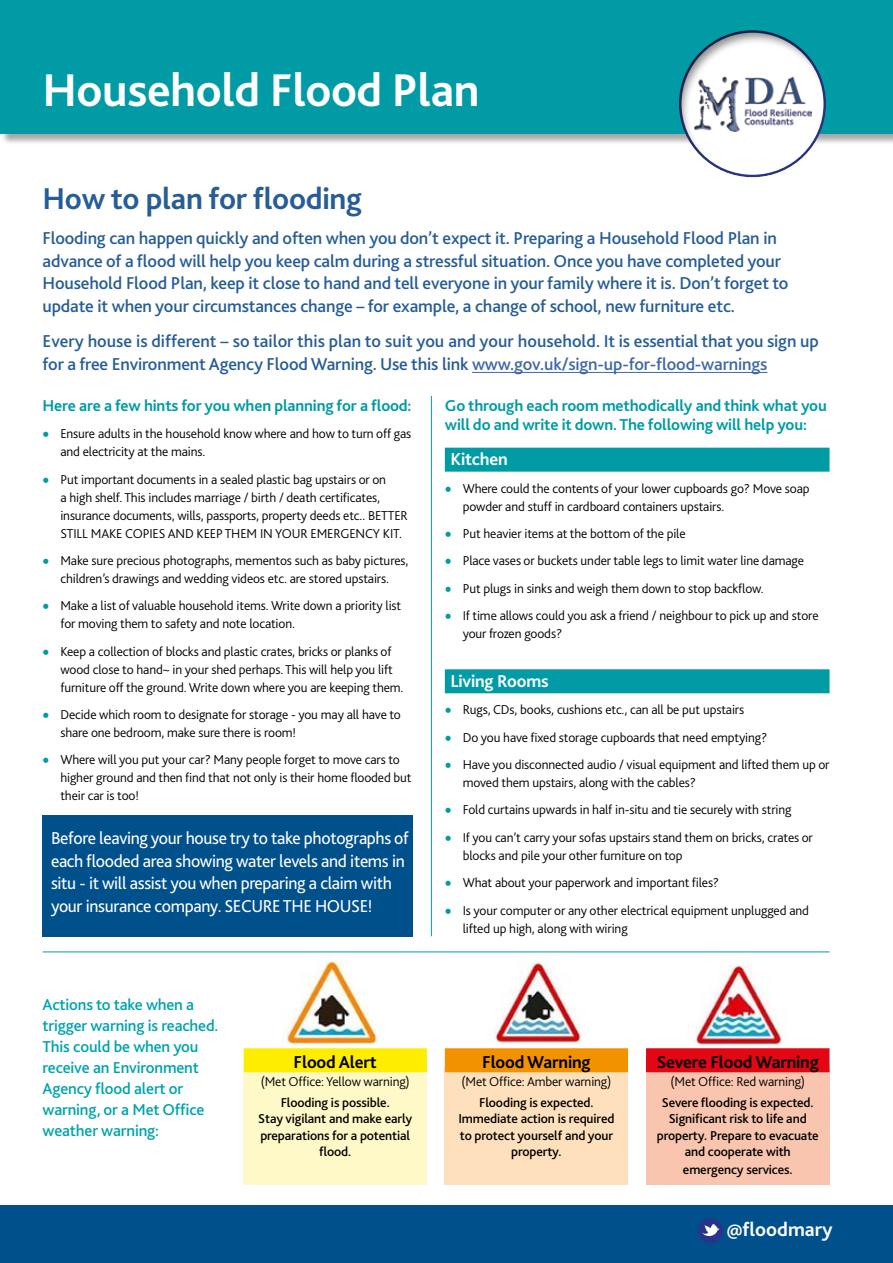
<style>
.page{position:relative;width:893px;height:1263px;background:#fff}
.page>*{position:absolute;margin:0;border:0;box-sizing:border-box;transform-origin:0 0}
.t1{font:700 48px "Bliss 2";letter-spacing:-.01em;color:#fff}
.t2{font:700 31.5px "Bliss 2";letter-spacing:-.01em;color:#275d96}
.t3{font:700 20.25px "Bliss 2";color:#fff}
.t4{font:500 18px/22.5px "Bliss 2";letter-spacing:-.01em;color:#275d96}
.t5{font:18px/22.5px "Bliss 2";letter-spacing:-.02em;color:#fff}
.t6{font:700 18px "Bliss 2";letter-spacing:-.01em;color:#000}
.t7{font:700 18px "Bliss 2";letter-spacing:-.01em;color:#fff}
.t8{font:700 16.5px/19.5px "Bliss 2";letter-spacing:-.01em;color:#009ba4}
.t9{font:500 16.5px/21px "Bliss 2";letter-spacing:-.01em;color:#00a3ad}
.t10{font:300 13.5px/18px "Bliss 2";letter-spacing:-.01em;color:#000}
.t11{font:500 13.5px/16.5px "Bliss 2";letter-spacing:-.01em;color:#000;text-align:center}
.s1{color:#3f68a5}
.s2{font-weight:700;font-size:21px;color:#009ba4}
</style>
<div class="page">
<div style="left:244px;top:1067px;width:183px;height:118px;background:#fff9c7"></div>
<div style="left:445px;top:1067px;width:183px;height:118px;background:#fee0bc"></div>
<div style="left:646px;top:1067px;width:183px;height:118px;background:#f9c5af"></div>
<div style="left:0;top:0;width:893px;height:145px;background:#000;opacity:.35"></div>
<div style="left:0;top:0;width:893px;height:134px;background:#009ba4"></div>
<hr style="left:472px;top:372px;width:295px;height:1px;background:#3f68a5">
<div style="left:43px;top:815px;width:370px;height:121px;background:#00508c"></div>
<div style="left:0;top:1205px;width:893px;height:58px;background:#00508c"></div>
<img style="left:283px;top:956px;width:94px;height:89px">
<img style="left:493px;top:956px;width:88px;height:87px">
<img style="left:695px;top:965px;width:90px;height:80px">
<div style="left:445px;top:448px;width:384px;height:24px;background:#009ba4"></div>
<div style="left:445px;top:669px;width:384px;height:24px;background:#009ba4"></div>
<hr style="left:43px;top:952px;width:786px;height:1px;background:#009ba4">
<div style="left:244px;top:1048px;width:183px;height:24px;background:#ffed00"></div>
<div style="left:445px;top:1048px;width:183px;height:24px;background:#f39200"></div>
<div style="left:646px;top:1048px;width:183px;height:24px;background:#e30613"></div>
<hr style="left:431px;top:396px;width:1px;height:540px;background:#009ba4">
<div style="left:678px;top:28px;width:148px;height:150px;background:#000;opacity:.45"></div>
<img style="left:695px;top:76px;width:116px;height:55px">
<div style="left:698px;top:1218px;width:25px;height:25px;background:#28348b;border-radius:50%"></div>
<svg style="left:702px;top:1224px;width:17px;height:12px"></svg>
<h1 class="t1" style="left:43px;top:60px;width:439px">Household Flood Plan</h1>
<h2 class="t2" style="left:43px;top:179px;width:321px">How to plan for flooding</h2>
<p class="t4" style="left:43px;top:227px;width:747px">Flooding can happen quickly and often when you don’t expect it. Preparing a Household Flood Plan in advance of a flood will help you keep calm during a stressful situation. Once you have completed your Household Flood Plan, keep it close to hand and tell everyone in your family where it is. Don’t forget to update it when your circumstances change – for example, a change of school, new furniture etc.</p>
<h3 class="t4" style="left:43px;top:330px;width:778px">Every house is different – so tailor this plan to suit you and your household. It is essential that you sign up for a free Environment Agency Flood Warning. Use this link <span class="s1">www.gov.uk/sign-up-for-flood-warnings</span></h3>
<p class="t8" style="left:43px;top:395px;width:370px">Here are a few hints for you when planning for a flood:</p>
<p class="t10" style="left:60px;top:424px;width:352px;text-indent:-18px"><span class="s2">•</span> Ensure adults in the household know where and how to turn off gas and electricity at the mains.</p>
<p class="t10" style="left:60px;top:470px;width:349px;text-indent:-18px"><span class="s2">•</span> Put important documents in a sealed plastic bag upstairs or on<br>a high shelf. This includes marriage / birth / death certificates, insurance documents, wills, passports, property deeds etc.. BETTER STILL MAKE COPIES AND KEEP THEM IN YOUR EMERGENCY KIT.</p>
<p class="t10" style="left:43px;top:551px;width:367px;text-align:center"><span class="s2">•</span> Make sure precious photographs, mementos such as baby pictures, children’s drawings and wedding videos etc. are stored upstairs.</p>
<p class="t10" style="left:60px;top:596px;width:342px;text-indent:-18px"><span class="s2">•</span> Make a list of valuable household items. Write down a priority list for moving them to safety and note location.</p>
<p class="t10" style="left:60px;top:642px;width:345px;text-indent:-18px"><span class="s2">•</span> Keep a collection of blocks and plastic crates, bricks or planks of wood close to hand~ in your shed perhaps. This will help you lift furniture off the ground. Write down where you are keeping them.</p>
<p class="t10" style="left:60px;top:705px;width:342px;text-indent:-18px"><span class="s2">•</span> Decide which room to designate for storage - you may all have to share one bedroom, make sure there is room!</p>
<p class="t10" style="left:60px;top:751px;width:353px;text-indent:-18px"><span class="s2">•</span> Where will you put your car? Many people forget to move cars to higher ground and then find that not only is their home flooded but their car is too!</p>
<h3 class="t5" style="left:51px;top:827px;width:359px">Before leaving your house try to take photographs of each flooded area showing water levels and items in situ - it will assist you when preparing a claim with your insurance company. SECURE THE HOUSE!</h3>
<p class="t8" style="left:445px;top:395px;width:383px">Go through each room methodically and think what you will do and write it down. The following will help you:</p>
<h3 class="t7" style="left:450px;top:448px;width:59px">Kitchen</h3>
<p class="t10" style="left:463px;top:479px;width:348px;text-indent:-18px"><span class="s2">•</span> Where could the contents of your lower cupboards go? Move soap powder and stuff in cardboard containers upstairs.</p>
<p class="t10" style="left:445px;top:524px;width:242px"><span class="s2">•</span> Put heavier items at the bottom of the pile</p>
<p class="t10" style="left:445px;top:552px;width:361px"><span class="s2">•</span> Place vases or buckets under table legs to limit water line damage</p>
<p class="t10" style="left:445px;top:579px;width:320px"><span class="s2">•</span> Put plugs in sinks and weigh them down to stop backflow.</p>
<p class="t10" style="left:463px;top:606px;width:357px;text-indent:-18px"><span class="s2">•</span> If time allows could you ask a friend / neighbour to pick up and store your frozen goods?</p>
<h3 class="t7" style="left:450px;top:670px;width:100px">Living Rooms</h3>
<p class="t10" style="left:445px;top:700px;width:301px"><span class="s2">•</span> Rugs, CDs, books, cushions etc., can all be put upstairs</p>
<p class="t10" style="left:445px;top:728px;width:324px"><span class="s2">•</span> Do you have fixed storage cupboards that need emptying?</p>
<p class="t10" style="left:463px;top:755px;width:368px;text-indent:-18px"><span class="s2">•</span> Have you disconnected audio / visual equipment and lifted them up or moved them upstairs, along with the cables?</p>
<p class="t10" style="left:445px;top:801px;width:348px"><span class="s2">•</span> Fold curtains upwards in half in-situ and tie securely with string</p>
<p class="t10" style="left:463px;top:828px;width:352px;text-indent:-18px"><span class="s2">•</span> If you can’t carry your sofas upstairs stand them on bricks, crates or blocks and pile your other furniture on top</p>
<p class="t10" style="left:445px;top:873px;width:276px"><span class="s2">•</span> What about your paperwork and important files?</p>
<p class="t10" style="left:463px;top:901px;width:348px;text-indent:-18px"><span class="s2">•</span> Is your computer or any other electrical equipment unplugged and lifted up high, along with wiring</p>
<p class="t9" style="left:43px;top:994px;width:177px">Actions to take when a trigger warning is reached.<br>This could be when you receive an Environment<br>Agency flood alert or warning, or a Met Office weather warning:</p>
<h3 class="t6" style="left:294px;top:1051px;width:85px">Flood Alert</h3>
<p class="t10" style="left:261px;top:1072px;width:151px">(Met Office: Yellow warning)</p>
<p class="t11" style="left:258px;top:1094px;width:156px">Flooding is possible.<br>Stay vigilant and make early preparations for a potential flood.</p>
<h3 class="t6" style="left:482px;top:1051px;width:110px">Flood Warning</h3>
<p class="t10" style="left:461px;top:1072px;width:151px">(Met Office: Amber warning)</p>
<p class="t11" style="left:458px;top:1094px;width:158px">Flooding is expected.<br>Immediate action is required to protect yourself and your property.</p>
<h3 class="t6" style="left:657px;top:1051px;width:164px">Severe Flood Warning</h3>
<p class="t10" style="left:670px;top:1072px;width:136px">(Met Office: Red warning)</p>
<p class="t11" style="left:657px;top:1094px;width:163px">Severe flooding is expected.<br>Significant risk to life and property. Prepare to evacuate and cooperate with</p>
<p class="t11" style="left:683px;top:1161px;width:111px">emergency services.</p>
<h3 class="t3" style="left:727px;top:1217px;width:107px">@floodmary</h3>
</div>
